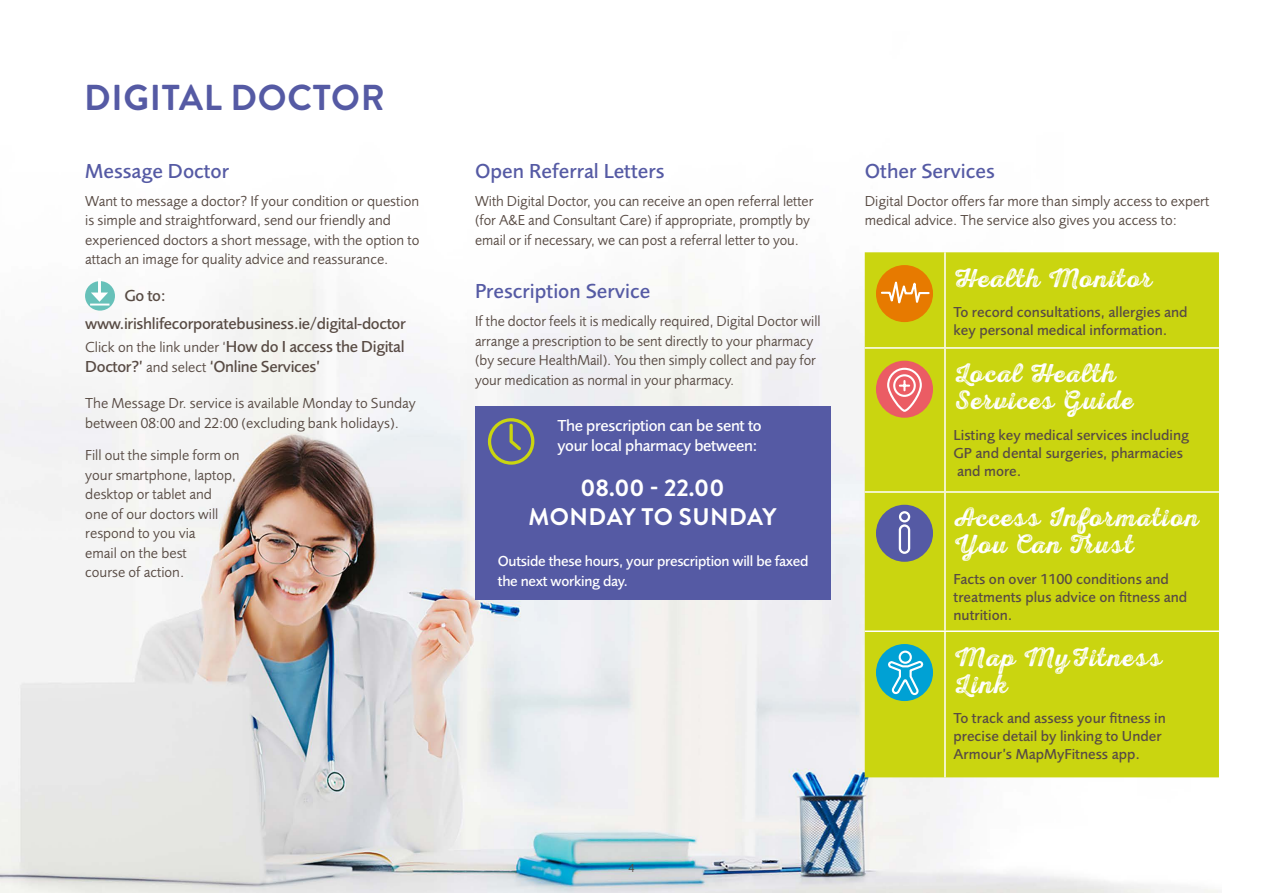
<style>
.page{position:relative;width:1263px;height:893px;background:#fff}
.page>*{position:absolute;margin:0;border:0;box-sizing:border-box;transform-origin:0 0}
.t1{font:700 36px "Brandon Grotesque";letter-spacing:.02em;color:#555aa4}
.t2{font:27px/27px "Nexa Rust Script S 03";letter-spacing:.05em;color:#fff}
.t3{font:700 24px/28.8px "Brandon Grotesque";letter-spacing:.015em;color:#fff;text-align:center}
.t4{font:500 21px "Foundry Sans";color:#555aa4}
.t5{font:500 16.5px/28px "Foundry Sans";letter-spacing:-.02em;color:#584b44}
.t6{font:500 16.5px/19.5px "Foundry Sans";letter-spacing:-.02em;color:#fff}
.t7{font:15px/19.5px "Foundry Sans";color:#584b44}
.t8{font:500 15px/18px "Foundry Sans";color:#584b44}
.t9{font:500 15px/19.5px "Foundry Sans";letter-spacing:-.02em;color:#fff}
.t10{font:12px "Foundry Sans";color:#584b44}
.s1{font-weight:400;font-size:15px}
</style>
<div class="page">
<img style="left:0;top:252px;width:1219px;height:641px">
<div style="left:865px;top:252px;width:354px;height:525px;background:#cad510"></div>
<hr style="left:944px;top:252px;width:2px;height:95px;background:#fff">
<hr style="left:865px;top:347px;width:80px;height:2px;background:#fff">
<hr style="left:945px;top:347px;width:274px;height:2px;background:#fff">
<hr style="left:944px;top:349px;width:2px;height:142px;background:#fff">
<hr style="left:865px;top:491px;width:80px;height:2px;background:#fff">
<hr style="left:945px;top:491px;width:274px;height:2px;background:#fff">
<hr style="left:944px;top:493px;width:2px;height:137px;background:#fff">
<hr style="left:865px;top:630px;width:80px;height:2px;background:#fff">
<hr style="left:945px;top:630px;width:274px;height:2px;background:#fff">
<hr style="left:944px;top:632px;width:2px;height:145px;background:#fff">
<div style="left:876px;top:265px;width:57px;height:57px;background:#e77a00;border-radius:50%"></div>
<svg style="left:880px;top:272px;width:51px;height:40px"></svg>
<div style="left:876px;top:361px;width:57px;height:57px;background:#eb5c64;border-radius:50%"></div>
<svg style="left:886px;top:367px;width:37px;height:46px"></svg>
<div style="left:876px;top:505px;width:57px;height:57px;background:#555aa4;border-radius:50%"></div>
<svg style="left:898px;top:511px;width:13px;height:43px"></svg>
<div style="left:876px;top:644px;width:57px;height:57px;background:#00a1d4;border-radius:50%"></div>
<svg style="left:886px;top:649px;width:39px;height:47px"></svg>
<div style="left:85px;top:281px;width:30px;height:30px;background:#67c1b9;border-radius:50%"></div>
<hr style="left:98px;top:278px;width:3px;height:17px;background:#fff">
<svg style="left:90px;top:293px;width:19px;height:13px"></svg>
<div style="left:475px;top:406px;width:355px;height:194px;background:#555aa4"></div>
<svg style="left:488px;top:418px;width:46px;height:47px"></svg>
<h1 class="t1" style="left:84px;top:73px;width:302px">DIGITAL DOCTOR</h1>
<h3 class="t4" style="left:85px;top:159px;width:145px">Message Doctor</h3>
<p class="t7" style="left:85px;top:191px;width:336px">Want to message a doctor? If your condition or question is simple and straightforward, send our friendly and experienced doctors a short message, with the option to attach an image for quality advice and reassurance.</p>
<p class="t5" style="left:85px;top:281px;width:322px;text-indent:39px">Go to: www.irishlifecorporatebusiness.ie/digital-doctor</p>
<p class="t5" style="left:85px;top:337px;width:321px;line-height:19.5px"><span class="s1">Click on the link under ‘</span>How do I access the Digital<br>Doctor?’ <span class="s1">and select</span> ‘Online Services’</p>
<p class="t7" style="left:85px;top:394px;width:332px">The Message Dr. service is available Monday to Sunday between 08:00 and 22:00 (excluding bank holidays).</p>
<p class="t7" style="left:85px;top:446px;width:156px">Fill out the simple form on your smartphone, laptop, desktop or tablet and<br>one of our doctors will respond to you via<br>email on the best<br>course of action.</p>
<h3 class="t4" style="left:475px;top:159px;width:191px">Open Referral Letters</h3>
<p class="t7" style="left:475px;top:191px;width:340px">With Digital Doctor, you can receive an open referral letter (for A&amp;E and Consultant Care) if appropriate, promptly by email or if necessary, we can post a referral letter to you.</p>
<h3 class="t4" style="left:475px;top:279px;width:177px">Prescription Service</h3>
<p class="t7" style="left:475px;top:312px;width:347px">If the doctor feels it is medically required, Digital Doctor will arrange a prescription to be sent directly to your pharmacy (by secure HealthMail). You then simply collect and pay for your medication as normal in your pharmacy.</p>
<p class="t6" style="left:557px;top:416px;width:206px">The prescription can be sent to your local pharmacy between:</p>
<h3 class="t3" style="left:528px;top:474px;width:249px">08.00 - 22.00<br>MONDAY TO SUNDAY</h3>
<p class="t9" style="left:498px;top:552px;width:312px">Outside these hours, your prescription will be faxed the next working day.</p>
<p class="t10" style="left:628px;top:862px;width:8px">4</p>
<h3 class="t4" style="left:865px;top:159px;width:132px">Other Services</h3>
<p class="t7" style="left:865px;top:191px;width:346px">Digital Doctor offers far more than simply access to expert medical advice. The service also gives you access to:</p>
<h2 class="t2" style="left:953px;top:264px;width:201px">Health Monitor</h2>
<p class="t8" style="left:953px;top:304px;width:236px">To record consultations, allergies and key personal medical information.</p>
<h2 class="t2" style="left:953px;top:359px;width:182px">Local Health<br>Services Guide</h2>
<p class="t8" style="left:953px;top:426px;width:237px">Listing key medical services including<br>GP and dental surgeries, pharmacies and more.</p>
<h2 class="t2" style="left:953px;top:503px;width:247px">Access Information<br>You Can Trust</h2>
<p class="t8" style="left:953px;top:570px;width:235px">Facts on over 1100 conditions and treatments plus advice on fitness and nutrition.</p>
<h2 class="t2" style="left:953px;top:643px;width:210px">Map MyFitness<br>Link</h2>
<p class="t8" style="left:953px;top:710px;width:214px">To track and assess your fitness in precise detail by linking to Under<br>Armour’s MapMyFitness app.</p>
</div>
